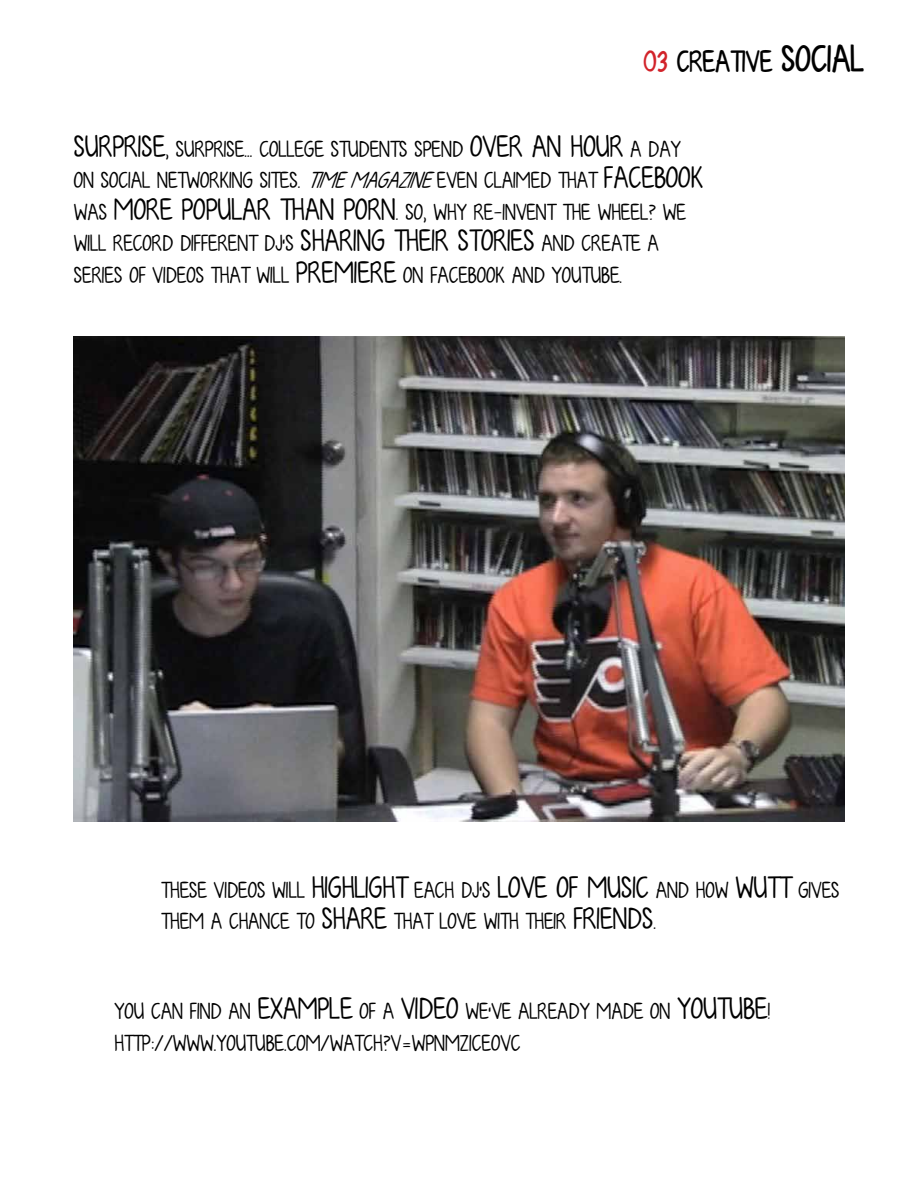
<style>
.page{position:relative;width:918px;height:1188px;background:#fff}
.page>*{position:absolute;margin:0;border:0;box-sizing:border-box;transform-origin:0 0}
.t1{font:30px "KG Fall For You";color:#000}
.t2{font:700 30px "KG Fall For You";color:#000}
.t3{font:22.5px/31.5px "KG Fall For You";color:#000}
.s1{color:#d2232a}
.s2{font-size:37.5px}
.s3{font-size:30px}
.s4{font-style:italic}
.s5{font-size:22.5px}
</style>
<div class="page">
<img style="left:74px;top:336px;width:770px;height:486px">
<h1 class="t2" style="left:643px;top:43px;width:182px"><span class="s1">03</span> CREATIVE <span class="s2">SOCIAL</span></h1>
<p class="t3" style="left:74px;top:134px;width:631px"><span class="s3">SURPRISE</span>, SURPRISE... COLLEGE STU DENTS SPEND <span class="s3">OVER AN HOUR</span> A DAY ON SOCIAL NETWORKING SITES. <span class="s4">TIME MAGAZINE</span> EVEN CLAIMED THAT <span class="s3">FACEBOOK </span>WAS <span class="s3">MORE POPULAR THAN PORN</span>. SO, WHY RE-INVENT THE WHEEL? WE WILL RECORD DIFFERENT DJ’S <span class="s3">SHARING THEIR STORIES</span> AND CREATE A SERIES OF VIDEOS THAT WILL <span class="s3">PREMIERE</span> ON FACEBOOK AND YOUTUBE.</p>
<p class="t3" style="left:161px;top:875px;width:20px">THESE</p>
<p class="t3" style="left:214px;top:875px;width:10px">VIDEOS</p>
<h1 class="t1" style="left:272px;top:869px;width:51px"><span class="s5">WILL</span> HIGHLIGH</h1>
<p class="t3" style="left:395px;top:875px;width:30px"><span class="s3">T</span> EACH</p>
<p class="t3" style="left:461px;top:875px;width:50px">DJ’S <span class="s3">LOVE</span></p>
<h1 class="t1" style="left:556px;top:869px;width:112px">OF MUSIC <span class="s5">AND</span></h1>
<p class="t3" style="left:696px;top:875px;width:112px">HOW <span class="s3">WUTT</span> GIVES</p>
<p class="t3" style="left:161px;top:906px;width:21px">THEM</p>
<p class="t3" style="left:211px;top:906px;width:30px">A CHANCE</p>
<p class="t3" style="left:297px;top:906px;width:154px">TO <span class="s3">SHARE</span> THAT LOVE</p>
<p class="t3" style="left:484px;top:906px;width:125px">WITH THEIR <span class="s3">FRIENDS</span></p>
<p class="t3" style="left:653px;top:906px;width:4px">.</p>
<p class="t3" style="left:114px;top:997px;width:48px">YO U CAN</p>
<p class="t3" style="left:190px;top:997px;width:9px">FIND</p>
<h1 class="t1" style="left:229px;top:991px;width:44px"><span class="s5">AN</span> EXAMPLE</h1>
<h1 class="t1" style="left:360px;top:991px;width:54px"><span class="s5">OF A</span>VIDEO</h1>
<p class="t3" style="left:465px;top:997px;width:94px">WE’VE ALREADY</p>
<p class="t3" style="left:597px;top:997px;width:13px">MADE</p>
<h1 class="t1" style="left:650px;top:991px;width:122px"><span class="s5">ON</span> YOUTUBE<span class="s5">!</span></h1>
<p class="t3" style="left:114px;top:1028px;width:408px">HTTP://WWW.YOUTUBE.COM/WATCH?V=WPNMZICEOVC</p>
</div>
